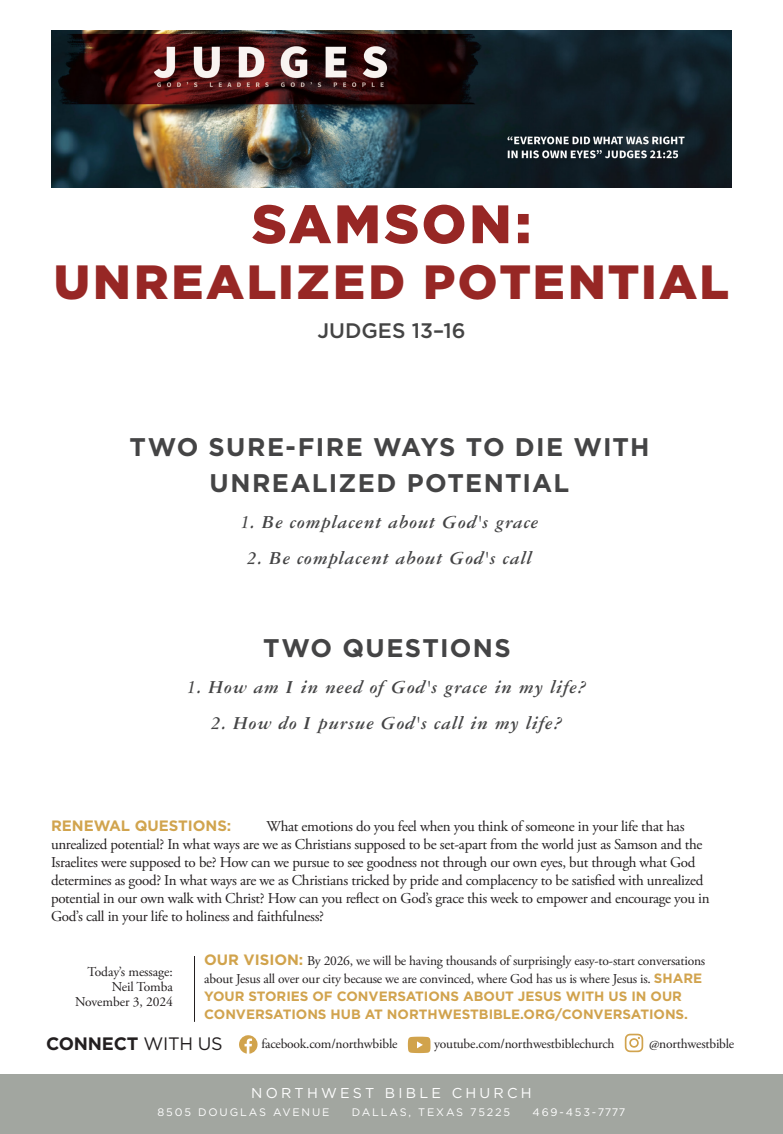
<style>
.page{position:relative;width:783px;height:1134px;background:#fff}
.page>*{position:absolute;margin:0;border:0;box-sizing:border-box;transform-origin:0 0}
.t1{font:900 54px "Gotham";letter-spacing:.05em;color:#972725}
.t2{font:900 48px "Gotham";letter-spacing:.05em;color:#972725}
.t3{font:700 25.5px "Gotham";letter-spacing:.05em;color:#444445}
.t4{font:500 21px "Gotham";color:#444}
.t5{font:italic 700 19.5px "Garamond Three";letter-spacing:.035em;color:#444445}
.t6{font:700 18px "Gotham";letter-spacing:-.01em;color:#231f20}
.t7{font:15px/18px "Adobe Garamond Pro";letter-spacing:-.02em;color:#231f20}
.t8{font:700 15px "Gotham";color:#d1a44e}
.t9{font:14.25px "Gotham";letter-spacing:.225em;color:#fff}
.t10{font:13.5px/18px "Adobe Garamond Pro";letter-spacing:-.015em;color:#231f20}
.t11{font:10.95px "Gotham";letter-spacing:.17em;color:#fff}
.s1{font-family:"Gotham";font-weight:700;font-size:15px;color:#d1a34c}
.s2{font-family:"Gotham";font-weight:700;color:#d1a34e}
.s3{font-weight:400}
</style>
<div class="page">
<hr style="left:194px;top:956px;width:1px;height:66px;background:#231f20">
<svg style="left:408px;top:1037px;width:23px;height:16px"></svg>
<svg style="left:625px;top:1034px;width:18px;height:18px"></svg>
<svg style="left:239px;top:1035px;width:19px;height:19px"></svg>
<div style="left:0;top:1074px;width:783px;height:60px;background:#a2a6a0"></div>
<img style="left:51px;top:31px;width:681px;height:157px">
<p class="t1" style="left:252px;top:193px;width:281px">SAMSON:</p>
<p class="t2" style="left:54px;top:254px;width:677px">UNREALIZED POTENTIAL</p>
<h3 class="t4" style="left:317px;top:317px;width:150px">JUDGES 13–16</h3>
<p class="t3" style="left:129px;top:433px;width:522px">TWO SURE-FIRE WAYS TO DIE WITH</p>
<p class="t3" style="left:210px;top:469px;width:361px">UNREALIZED POTENTIAL</p>
<p class="t5" style="left:240px;top:512px;width:300px">1. Be complacent about God's grace</p>
<p class="t5" style="left:247px;top:548px;width:286px">2. Be complacent about God's call</p>
<p class="t3" style="left:263px;top:633px;width:249px">TWO QUESTIONS</p>
<p class="t5" style="left:187px;top:676px;width:402px">1. How am I in need of God's grace in my life?</p>
<p class="t5" style="left:211px;top:712px;width:353px">2. How do I pursue God's call in my life?</p>
<p class="t7" style="left:51px;top:818px;width:660px;text-indent:216px">What emotions do you feel when you think of someone in your life that has unrealized potential? In what ways are we as Christians supposed to be set-apart from the world just as Samson and the Israelites were supposed to be? How can we pursue to see goodness not through our own eyes, but through what God determines as good? In what ways are we as Christians tricked by pride and complacency to be satisfied with unrealized potential in our own walk with Christ? How can you reflect on God’s grace this week to empower and encourage you in God’s call in your life to holiness and faithfulness?</p>
<p class="t8" style="left:51px;top:817px;width:182px">RENEWAL QUESTIONS:</p>
<p class="t10" style="left:204px;top:952px;width:503px"><span class="s1">OUR VISION:</span> By 2026, we will be having thousands of surprisingly easy-to-start conversations about Jesus all over our city because we are convinced, where God has us is where Jesus is. <span class="s2">SHARE YOUR STORIES OF CONVERSATIONS ABOUT JESUS WITH US IN OUR CONVERSATIONS HUB AT NORTHWESTBIBLE.ORG/CONVERSATIONS.</span></p>
<p class="t6" style="left:46px;top:1033px;width:178px">CONNECT <span class="s3">WITH US</span></p>
<p class="t10" style="left:261px;top:1036px;width:138px">facebook.com/northwbible</p>
<p class="t10" style="left:434px;top:1036px;width:182px">youtube.com/northwestbiblechurch</p>
<p class="t10" style="left:649px;top:1036px;width:87px">@northwestbible</p>
<p class="t10" style="left:87px;top:963px;width:87px">Today’s message:</p>
<p class="t10" style="left:112px;top:978px;width:63px">Neil Tomba</p>
<p class="t10" style="left:75px;top:993px;width:99px">November 3, 2024</p>
<p class="t9" style="left:251px;top:1086px;width:282px">NORTHWEST BIBLE CHURCH</p>
<p class="t11" style="left:158px;top:1106px;width:173px">8505 DOUGLAS AVENUE</p>
<p class="t11" style="left:352px;top:1106px;width:160px">DALLAS, TEXAS 75225</p>
<p class="t11" style="left:533px;top:1106px;width:94px">469-453-7777</p>
</div>
